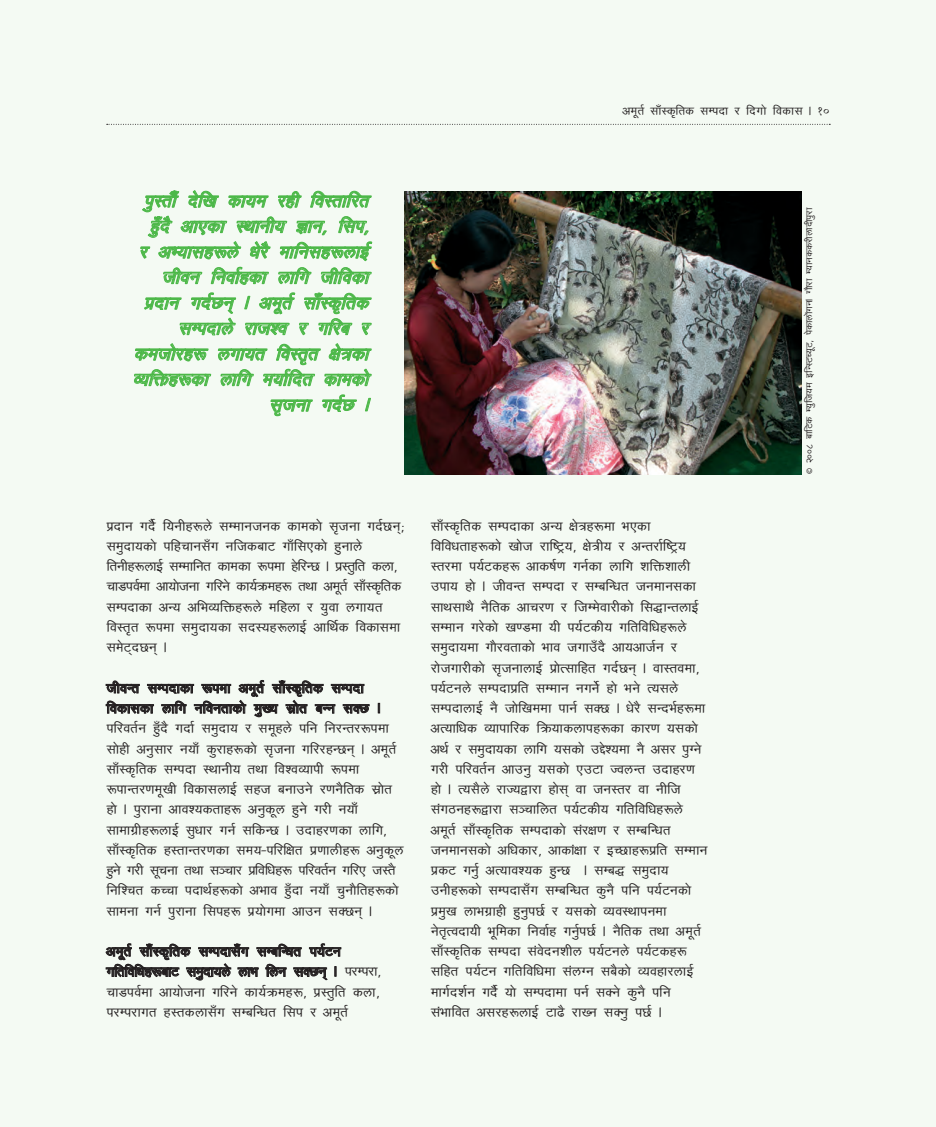
<style>
.page{position:relative;width:936px;height:1127px;background:#fff}
.page>*{position:absolute;margin:0;border:0;box-sizing:border-box;transform-origin:0 0}
.t1{font:italic 800 22.5px/25.5px "Shreenath";color:#4cb848;text-align:right}
.t2{font:17.25px/20.2px "Shreenath Bold E";color:#231f20}
.t3{font:800 17.25px/20.2px "Shreenath";letter-spacing:-.02em;color:#231f20}
.t4{font:800 17.25px/20.2px "Shreenath";color:#231f20}
.t5{font:15px "Shreenath Bold E";color:#231f20}
.t6{font:12px "Shreenath Bold E";color:#231f20}
.s1{font-family:"Nagarik NUM"}
.s2{font-family:"Shreenath Bold E";font-weight:400}
.s3{font-family:"Myriad Pro";font-weight:600;font-size:9px}
</style>
<div class="page">
<div style="left:0;top:0;width:21px;height:1127px;background:#f4faf3"></div>
<div style="left:21px;top:0;width:914px;height:1127px;background:#f4faf3"></div>
<svg style="left:107px;top:124px;width:723px;height:1px"></svg>
<svg style="left:106px;top:680px;width:263px;height:37px"></svg>
<svg style="left:378px;top:703px;width:2px;height:10px"></svg>
<svg style="left:106px;top:943px;width:235px;height:37px"></svg>
<svg style="left:140px;top:190px;width:232px;height:71px"></svg>
<svg style="left:163px;top:268px;width:39px;height:16px"></svg>
<svg style="left:211px;top:267px;width:57px;height:18px"></svg>
<svg style="left:278px;top:268px;width:33px;height:16px"></svg>
<svg style="left:321px;top:268px;width:50px;height:16px"></svg>
<svg style="left:144px;top:293px;width:92px;height:42px"></svg>
<svg style="left:244px;top:293px;width:127px;height:42px"></svg>
<svg style="left:135px;top:343px;width:73px;height:18px"></svg>
<svg style="left:134px;top:370px;width:77px;height:17px"></svg>
<svg style="left:218px;top:343px;width:153px;height:43px"></svg>
<svg style="left:271px;top:400px;width:41px;height:16px"></svg>
<svg style="left:322px;top:395px;width:34px;height:17px"></svg>
<svg style="left:365px;top:398px;width:6px;height:13px"></svg>
<img style="left:404px;top:191px;width:397px;height:283px">
<p class="t5" style="left:622px;top:104px;width:208px">cd"t{ ;fF:s[lts ;Dkbf / lbuf] ljsf; . <span class="s1">10</span></p>
<p class="t1" style="left:132px;top:188px;width:247px">k':tf}F b]lv sfod /xL lj:tfl/t x'Fb}cfPsf :yfgLo 1fg, l;k,<br>/ cEof;x?n] w]/}dflg;x?nfO{ hLjg lgjf{xsf nflu hLljsf k|bfg ub{5g\ . cd"t{ ;fF:s[lts ;Dkbfn] /fhZj / ul/a / sdhf]/x? nufot lj:t[t If]qsf<br>JolQmx?sf nflu dof{lbt sfdsf] ;[hgf ub{5 .</p>
<p class="t2" style="left:106px;top:516px;width:299px">k|bfg ub}{ logLx?n] ;Ddfghgs sfdsf] ;[hgf ub{5g\Ù ;d'bfosf] klxrfg;Fu glhsaf6 ufFl;Psf] x'gfn] ltgLx?nfO{ ;Ddflgt sfdsf ?kdf x]l/G5 . k|:t'lt snf, rf8kj{df cfof]hgf ul/g]sfo{qmdx? tyf cd"t{ ;fF:s[lts ;Dkbfsf cGo cleJolQmx?n] dlxnf / o'jf nufot lj:t[t ?kdf ;d'bfosf ;b:ox?nfO{ cfly{s ljsf;df ;d]6\b5g\ .</p>
<p class="t4" style="left:106px;top:678px;width:275px">hLjGt ;Dkbfsf ?kdf cd"t{ ;fF:s[lts ;Dkbf ljsf;sf nflu gljgtfsf] d'Vo :f|f]t aGg ;S5 .</p>
<p class="t2" style="left:106px;top:719px;width:299px">kl/jt{g x'Fb}ubf{ ;d'bfo / ;d"xn] klg lg/Gt/?kdf ;f]xL cg';f/ gofF s'/fx?sf] ;[hgf ul//xG5g\ . cd"t{ ;fF:s[lts ;Dkbf :yfgLo tyf ljZjJofkL ?kdf ?kfGt/0fd"vL ljsf;nfO{ ;xh agfpg] /0fg}lts ;|f]t xf] . k'/fgf cfjZostfx? cg's"n x'g] u/L gofF ;fdfu|Lx?nfO{ ;'wf/ ug{ ;lsG5 . pbfx/0fsf nflu, ;fF:s[lts x:tfGt/0fsf ;do–kl/lIft k|0ffnLx? cg's"n x'g]u/L ;"rgf tyf ;~rf/ k|ljlwx? kl/jt{g ul/P h:t} lglZrt sRrf kbfy{x?sf] cefj x'Fbf gofF r'gf}ltx?sf] ;fdgf ug{ k'/fgf l;kx? k|of]udf cfpg ;S5g\ .</p>
<p class="t3" style="left:106px;top:941px;width:276px">cd"t{ ;fF:s[lts ;Dkbf;Fu ;DalGwt ko{6g ultljlwx?af6 ;d'bfon] nfe lng ;S5g\ . <span class="s2">k/Dk/f,</span></p>
<p class="t2" style="left:106px;top:982px;width:274px">rf8kj{df cfof]hgf ul/g] sfo{qmdx?, k|:t'lt snf, k/Dk/fut x:tsnf;Fu ;DalGwt l;k / cd"t{</p>
<p class="t2" style="left:431px;top:516px;width:278px">;fF:s[lts ;Dkbfsf cGo If]qx?df ePsf ljljwtfx?sf] vf]h /fli6«o, If]qLo / cGt/f{li6«o :t/df ko{6sx? cfsif{0f ug{sf nflu zlQmzfnL pkfo xf] . hLjGt ;Dkbf / ;DalGwt hgdfg;sf ;fy;fy}g}lts cfr/0f / lhDd]jf/Lsf] l;4fGtnfO{ ;Ddfg u/]sf] v08df oL ko{6sLo ultljlwx?n] ;d'bfodf uf}/jtfsf] efj hufpFb}cfocfh{g / /f]huf/Lsf] ;[hgfnfO{ k|f]T;flxt ub{5g\ . jf:tjdf, ko{6gn] ;Dkbfk|lt ;Ddfg gug{] xf] eg] To;n] ;DkbfnfO{ g}hf]lvddf kfg{ ;S5 . w]/};Gbe{x?df cToflws Jofkfl/s lqmofsnfkx?sf sf/0f o;sf] cy{ / ;d'bfosf nflu o;sf] p2]Zodf g}c;/ k'Ug] u/L kl/jt{g cfpg'o;sf] Pp6f HjnGt pbfx/0f xf] . To;}n] /fHoåf/f xf];\ jf hg:t/ jf gLlh ;+u7gx?åf/f ;~rflnt ko{6sLo ultljlwx?n] cd"t{ ;fF:s[lts ;Dkbfsf] ;+/If0f / ;DalGwt hgdfg;sf] clwsf/, cfsf+Iff / OR5fx?k|lt ;Ddfg k|s6 ug'{ cTofjZos x'G5 . ;Da4 ;d'bfo pgLx?sf] ;Dkbf;Fu ;DalGwt s'g}klg ko{6gsf] k|d'v nfeu|fxL x'g'k5{ / o;sf] Joj:yfkgdf g]t[TjbfoL e"ldsf lgjf{x ug'{k5{ . g}lts tyf cd"t{ ;fF:s[lts ;Dkbf ;+j]bgzLn ko{6gn] ko{6sx? ;lxt ko{6g ultljlwdf ;+nUg ;a}sf] Jojxf/nfO{ dfu{bz{g ub}{ of] ;Dkbfdf kg{ ;Sg] s'g}klg ;+efljt c;/x?nfO{ 6f9}/fVg ;Sg'k5{ .</p>
<p class="t6" style="left:803px;top:474px;width:269px;rotate:-90deg"><span class="s3">©</span> @))* afl6s Do'lhod OlG:6Ro"6, k]sfnf]+ug. Uff}/f Dofgss/LnfbLk'/f</p>
</div>
